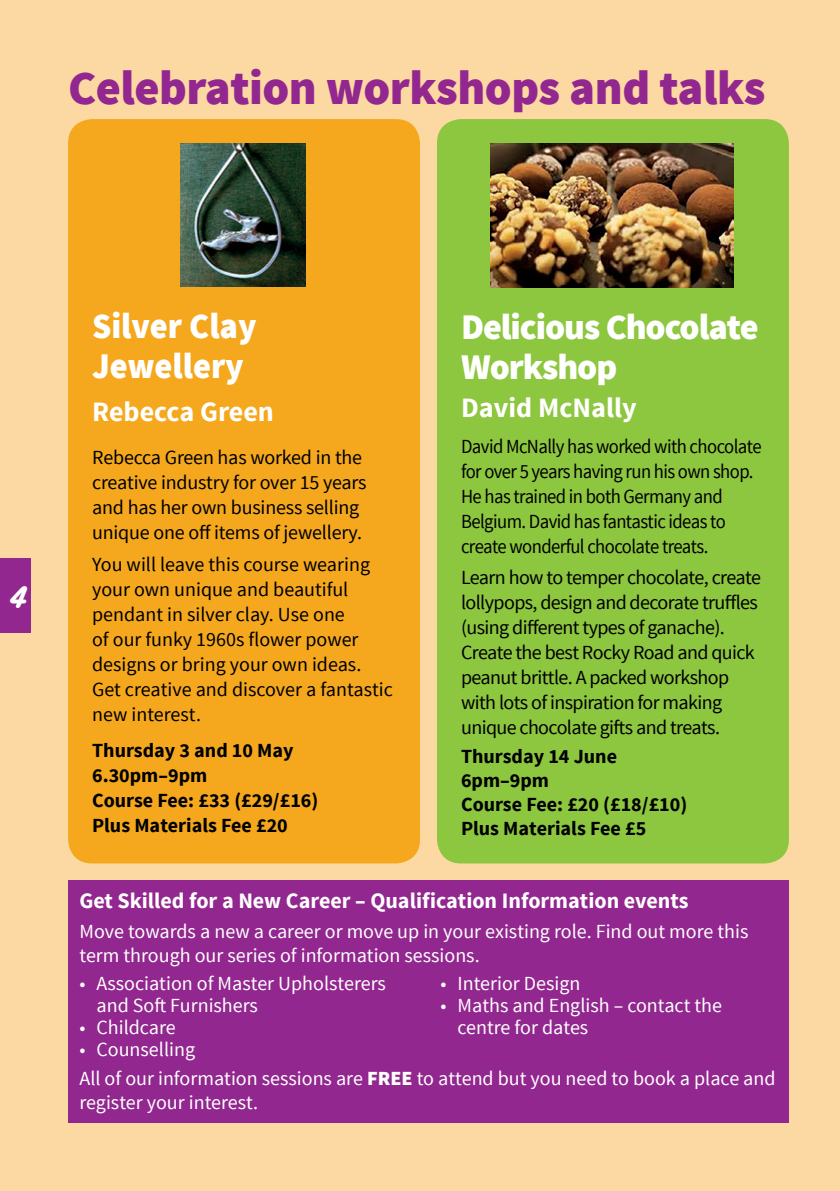
<style>
.page{position:relative;width:840px;height:1191px;background:#fff}
.page>*{position:absolute;margin:0;border:0;box-sizing:border-box;transform-origin:0 0}
.t1{font:900 48px "Source Sans Pro";letter-spacing:-.01em;color:#92278f}
.t2{font:900 36px/40px "Source Sans Pro";letter-spacing:-.03em;color:#fff}
.t3{font:900 36px/40px "Source Sans Pro";color:#fff;scale:.95 1}
.t4{font:36px "Harlow Solid";color:#fff}
.t5{font:700 28px "Source Sans Pro";color:#fff}
.t6{font:700 22px "Source Sans Pro";color:#fff}
.t7{font:20px/24px "Source Sans Pro";color:#fff}
.t8{font:20px/25px "Source Sans Pro";letter-spacing:-.03em;color:#000}
.t9{font:20px/25px "Source Sans Pro";color:#000}
.t10{font:20px/25px "Source Sans Pro";letter-spacing:-.03em;color:#000;scale:.93 1}
.t11{font:700 20px/25px "Source Sans Pro";color:#000}
.t12{font:20px/25px "Source Sans Pro";letter-spacing:-.01em;color:#000}
.s1{font-weight:900}
</style>
<div class="page">
<div style="left:0;top:0;width:839px;height:1191px;background:#fcd8a2"></div>
<div style="left:68px;top:119px;width:352px;height:744px;background:#f5a81d;border-radius:24px"></div>
<img style="left:181px;top:143px;width:124px;height:143px">
<div style="left:437px;top:119px;width:351px;height:744px;background:#8dc63f;border-radius:24px"></div>
<img style="left:490px;top:143px;width:243px;height:145px">
<div style="left:0;top:558px;width:30px;height:75px;background:#92278f"></div>
<div style="left:68px;top:880px;width:720px;height:243px;background:#92278f"></div>
<h1 class="t1" style="left:68px;top:57px;width:698px">Celebration workshops and talks</h1>
<h2 class="t4" style="left:8px;top:576px;width:18px">4</h2>
<h2 class="t3" style="left:92px;top:307px;width:175px">Silver Clay<br>Jewellery</h2>
<h3 class="t5" style="left:92px;top:394px;width:183px">Rebecca Green</h3>
<p class="t12" style="left:92px;top:445px;width:276px">Rebecca Green has worked in the creative industry for over 15 years and has her own business selling unique one off items of jewellery.</p>
<p class="t9" style="left:92px;top:552px;width:302px">You will leave this course wearing your own unique and beautiful pendant in silver clay. Use one<br>of our funky 1960s flower power designs or bring your own ideas.<br>Get creative and discover a fantastic new interest.</p>
<p class="t11" style="left:92px;top:738px;width:227px">Thursday 3 and 10 May<br>6.30pm–9pm<br>Course Fee: £33 (£29/£16)<br>Plus Materials Fee £20</p>
<h2 class="t2" style="left:461px;top:308px;width:299px">Delicious Chocolate<br>Workshop</h2>
<h3 class="t5" style="left:461px;top:389px;width:177px">David McNally</h3>
<p class="t10" style="left:461px;top:434px;width:324px">David McNally has worked with chocolate for over 5 years having run his own shop.<br>He has trained in both Germany and Belgium. David has fantastic ideas to create wonderful chocolate treats.</p>
<p class="t8" style="left:461px;top:565px;width:301px">Learn how to temper chocolate, create lollypops, design and decorate truffles (using different types of ganache).<br>Create the best Rocky Road and quick peanut brittle. A packed workshop with lots of inspiration for making unique chocolate gifts and treats.</p>
<p class="t11" style="left:461px;top:745px;width:227px;line-height:24px">Thursday 14 June<br>6pm–9pm<br>Course Fee: £20 (£18/£10)<br>Plus Materials Fee £5</p>
<p class="t6" style="left:79px;top:886px;width:610px">Get Skilled for a New Career – Qualification Information events</p>
<p class="t7" style="left:79px;top:919px;width:670px">Move towards a new a career or move up in your existing role. Find out more this term through our series of information sessions.</p>
<p class="t7" style="left:96px;top:972px;width:291px;line-height:22px;text-indent:-17px">• Association of Master Upholsterers and Soft Furnishers</p>
<p class="t7" style="left:79px;top:1015px;width:98px">• Childcare</p>
<p class="t7" style="left:79px;top:1037px;width:117px">• Counselling</p>
<p class="t7" style="left:440px;top:971px;width:141px">• Interior Design</p>
<p class="t7" style="left:457px;top:994px;width:266px;line-height:22px;text-indent:-17px">• Maths and English – contact the centre for dates</p>
<p class="t7" style="left:79px;top:1067px;width:697px">All of our information sessions are <span class="s1">FREE</span> to attend but you need to book a place and register your interest.</p>
</div>
